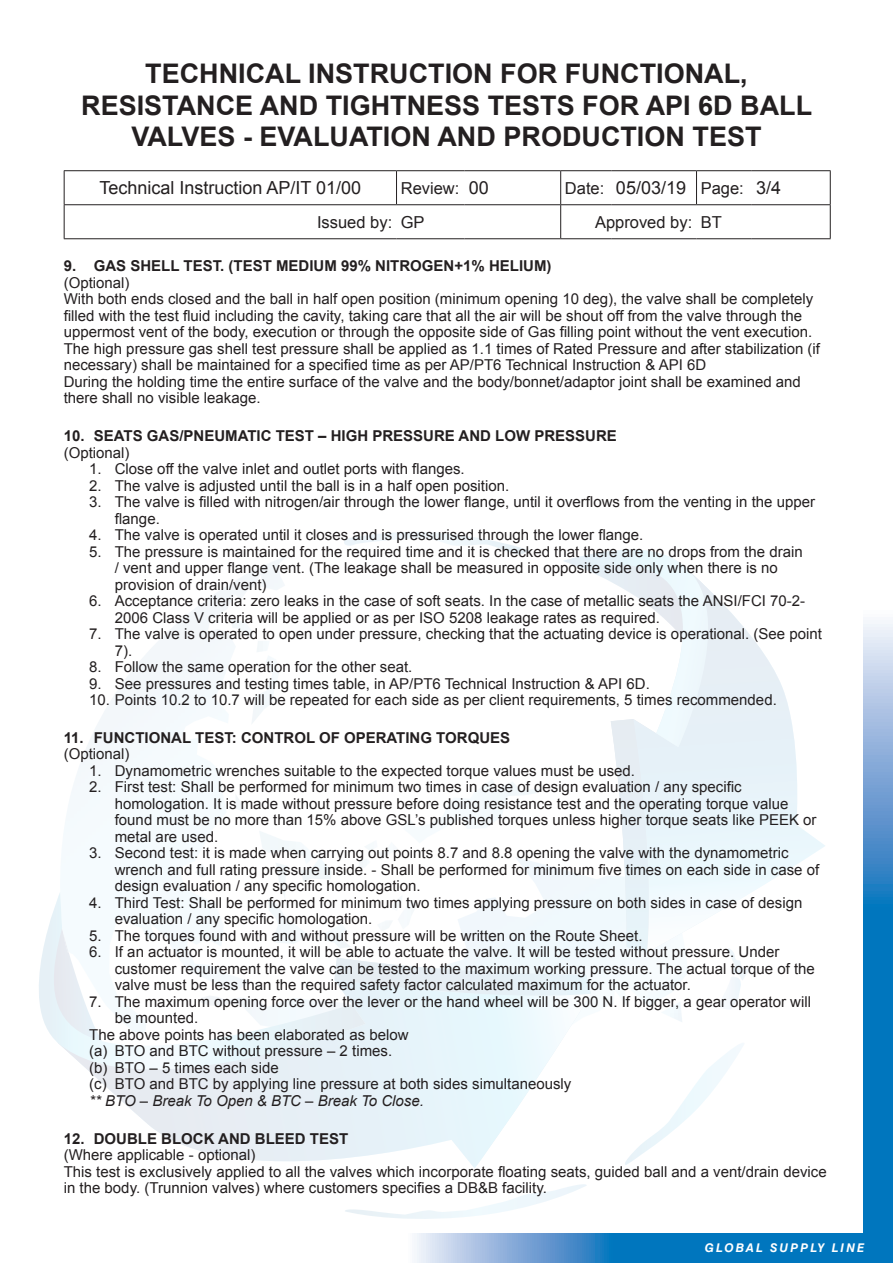
<style>
.page{position:relative;width:893px;height:1263px;background:#fff}
.page>*{position:absolute;margin:0;border:0;box-sizing:border-box;transform-origin:0 0}
.t1{font:700 27px/31.5px "Arial";color:#231f20;text-align:center}
.t2{font:18px "Arial";color:#231f20}
.t3{font:16.5px "Arial";color:#231f20}
.t4{font:15px/16.5px "Arial";color:#231f20}
.t5{font:700 15px "Arial";color:#231f20}
.t6{font:italic 15px "Arial";color:#231f20}
.t7{font:italic 700 12px "Swiss 721 BT";letter-spacing:.17em;color:#fff}
</style>
<div class="page">
<svg style="left:78px;top:571px;width:176px;height:199px"></svg>
<img style="left:231px;top:619px;width:23px;height:20px">
<img style="left:674px;top:1018px;width:8px;height:4px">
<svg style="left:752px;top:638px;width:73px;height:254px"></svg>
<svg style="left:131px;top:1018px;width:444px;height:150px"></svg>
<svg style="left:39px;top:892px;width:327px;height:217px"></svg>
<svg style="left:345px;top:1184px;width:242px;height:35px"></svg>
<svg style="left:625px;top:1043px;width:119px;height:122px"></svg>
<svg style="left:334px;top:532px;width:418px;height:486px"></svg>
<svg style="left:863px;top:620px;width:30px;height:643px;background:#3b8fca"></svg>
<svg style="left:414px;top:1233px;width:450px;height:30px;background:#3b8fca"></svg>
<hr style="left:64px;top:170px;width:332px;height:1px;background:#231f20">
<hr style="left:64px;top:171px;width:1px;height:33px;background:#231f20">
<hr style="left:396px;top:170px;width:69px;height:1px;background:#231f20">
<hr style="left:396px;top:171px;width:1px;height:33px;background:#231f20">
<hr style="left:465px;top:170px;width:96px;height:1px;background:#231f20">
<hr style="left:561px;top:170px;width:51px;height:1px;background:#231f20">
<hr style="left:560px;top:171px;width:1px;height:33px;background:#231f20">
<hr style="left:612px;top:170px;width:84px;height:1px;background:#231f20">
<hr style="left:696px;top:170px;width:56px;height:1px;background:#231f20">
<hr style="left:696px;top:171px;width:1px;height:33px;background:#231f20">
<hr style="left:752px;top:170px;width:79px;height:1px;background:#231f20">
<hr style="left:830px;top:171px;width:1px;height:33px;background:#231f20">
<hr style="left:64px;top:204px;width:332px;height:1px;background:#231f20">
<hr style="left:64px;top:205px;width:1px;height:33px;background:#231f20">
<hr style="left:396px;top:204px;width:69px;height:1px;background:#231f20">
<hr style="left:465px;top:204px;width:96px;height:1px;background:#231f20">
<hr style="left:561px;top:204px;width:51px;height:1px;background:#231f20">
<hr style="left:560px;top:205px;width:1px;height:33px;background:#231f20">
<hr style="left:612px;top:204px;width:84px;height:1px;background:#231f20">
<hr style="left:696px;top:204px;width:56px;height:1px;background:#231f20">
<hr style="left:752px;top:204px;width:79px;height:1px;background:#231f20">
<hr style="left:830px;top:205px;width:1px;height:33px;background:#231f20">
<hr style="left:64px;top:238px;width:332px;height:1px;background:#231f20">
<hr style="left:396px;top:238px;width:69px;height:1px;background:#231f20">
<hr style="left:465px;top:238px;width:96px;height:1px;background:#231f20">
<hr style="left:561px;top:238px;width:51px;height:1px;background:#231f20">
<hr style="left:612px;top:238px;width:84px;height:1px;background:#231f20">
<hr style="left:696px;top:238px;width:56px;height:1px;background:#231f20">
<hr style="left:752px;top:238px;width:79px;height:1px;background:#231f20">
<p class="t1" style="left:81px;top:59px;width:733px">TECHNICAL INSTRUCTION FOR FUNCTIONAL,<br>RESISTANCE AND TIGHTNESS TESTS FOR API 6D BALL<br>VALVES - EVALUATION AND PRODUCTION TEST</p>
<p class="t2" style="left:99px;top:176px;width:263px">Technical Instruction AP/IT 01/00</p>
<p class="t3" style="left:401px;top:177px;width:60px">Review:</p>
<p class="t2" style="left:469px;top:176px;width:22px">00</p>
<p class="t3" style="left:565px;top:177px;width:41px">Date:</p>
<p class="t2" style="left:616px;top:176px;width:72px">05/03/19</p>
<p class="t3" style="left:701px;top:177px;width:45px">Page:</p>
<p class="t2" style="left:756px;top:176px;width:27px">3/4</p>
<p class="t3" style="left:317px;top:211px;width:77px">Issued by:</p>
<p class="t3" style="left:401px;top:211px;width:25px">GP</p>
<p class="t3" style="left:595px;top:211px;width:99px">Approved by:</p>
<p class="t3" style="left:701px;top:211px;width:23px">BT</p>
<p class="t5" style="left:64px;top:256px;width:489px">9. GAS SHELL TEST. (TEST MEDIUM 99% NITROGEN+1% HELIUM)</p>
<p class="t4" style="left:64px;top:274px;width:67px">(Optional)</p>
<p class="t4" style="left:64px;top:291px;width:751px">With both ends closed and the ball in half open position (minimum opening 10 deg), the valve shall be completely filled with the test fluid including the cavity, taking care that all the air will be shout off from the valve through the uppermost vent of the body, execution or through the opposite side of Gas filling point without the vent execution.</p>
<p class="t4" style="left:64px;top:340px;width:758px">The high pressure gas shell test pressure shall be applied as 1.1 times of Rated Pressure and after stabilization (if necessary) shall be maintained for a specified time as per AP/PT6 Technical Instruction &amp; API 6D</p>
<p class="t4" style="left:64px;top:373px;width:739px">During the holding time the entire surface of the valve and the body/bonnet/adaptor joint shall be examined and there shall no visible leakage.</p>
<p class="t5" style="left:64px;top:426px;width:555px">10. SEATS GAS/PNEUMATIC TEST – HIGH PRESSURE AND LOW PRESSURE</p>
<p class="t4" style="left:64px;top:444px;width:67px">(Optional)</p>
<p class="t4" style="left:89px;top:461px;width:377px">1. Close off the valve inlet and outlet ports with flanges.</p>
<p class="t4" style="left:89px;top:477px;width:421px">2. The valve is adjusted until the ball is in a half open position.</p>
<p class="t4" style="left:115px;top:494px;width:702px;text-indent:-26px">3. The valve is filled with nitrogen/air through the lower flange, until it overflows from the venting in the upper flange.</p>
<p class="t4" style="left:89px;top:527px;width:556px">4. The valve is operated until it closes and is pressurised through the lower flange.</p>
<p class="t4" style="left:115px;top:543px;width:689px;text-indent:-26px">5. The pressure is maintained for the required time and it is checked that there are no drops from the drain / vent and upper flange vent. (The leakage shall be measured in opposite side only when there is no provision of drain/vent)</p>
<p class="t4" style="left:115px;top:593px;width:692px;text-indent:-26px">6. Acceptance criteria: zero leaks in the case of soft seats. In the case of metallic seats the ANSI/FCI 70-2-<br>2006 Class V criteria will be applied or as per ISO 5208 leakage rates as required.</p>
<p class="t4" style="left:115px;top:626px;width:709px;text-indent:-26px">7. The valve is operated to open under pressure, checking that the actuating device is operational. (See point<br>7).</p>
<p class="t4" style="left:89px;top:659px;width:325px">8. Follow the same operation for the other seat.</p>
<p class="t4" style="left:89px;top:675px;width:562px">9. See pressures and testing times table, in AP/PT6 Technical Instruction &amp; API 6D.</p>
<p class="t4" style="left:89px;top:692px;width:689px">10. Points 10.2 to 10.7 will be repeated for each side as per client requirements, 5 times recommended.</p>
<p class="t5" style="left:64px;top:728px;width:448px">11. FUNCTIONAL TEST: CONTROL OF OPERATING TORQUES</p>
<p class="t4" style="left:64px;top:746px;width:67px">(Optional)</p>
<p class="t4" style="left:89px;top:762px;width:547px">1. Dynamometric wrenches suitable to the expected torque values must be used.</p>
<p class="t4" style="left:115px;top:779px;width:703px;text-indent:-26px">2. First test: Shall be performed for minimum two times in case of design evaluation / any specific homologation. It is made without pressure before doing resistance test and the operating torque value found must be no more than 15% above GSL’s published torques unless higher torque seats like PEEK or metal are used.</p>
<p class="t4" style="left:115px;top:845px;width:706px;text-indent:-26px">3. Second test: it is made when carrying out points 8.7 and 8.8 opening the valve with the dynamometric wrench and full rating pressure inside. - Shall be performed for minimum five times on each side in case of design evaluation / any specific homologation.</p>
<p class="t4" style="left:115px;top:894px;width:689px;text-indent:-26px">4. Third Test: Shall be performed for minimum two times applying pressure on both sides in case of design evaluation / any specific homologation.</p>
<p class="t4" style="left:89px;top:927px;width:555px">5. The torques found with and without pressure will be written on the Route Sheet.</p>
<p class="t4" style="left:115px;top:944px;width:702px;text-indent:-26px">6. If an actuator is mounted, it will be able to actuate the valve. It will be tested without pressure. Under customer requirement the valve can be tested to the maximum working pressure. The actual torque of the valve must be less than the required safety factor calculated maximum for the actuator.</p>
<p class="t4" style="left:115px;top:993px;width:698px;text-indent:-26px">7. The maximum opening force over the lever or the hand wheel will be 300 N. If bigger, a gear operator will be mounted.</p>
<p class="t4" style="left:89px;top:1026px;width:321px">The above points has been elaborated as below</p>
<p class="t4" style="left:89px;top:1043px;width:304px">(a) BTO and BTC without pressure – 2 times.</p>
<p class="t4" style="left:89px;top:1059px;width:191px">(b) BTO – 5 times each side</p>
<p class="t4" style="left:89px;top:1076px;width:484px">(c) BTO and BTC by applying line pressure at both sides simultaneously</p>
<p class="t6" style="left:89px;top:1091px;width:336px">** BTO – Break To Open &amp; BTC – Break To Close.</p>
<p class="t5" style="left:64px;top:1128px;width:286px">12. DOUBLE BLOCK AND BLEED TEST</p>
<p class="t4" style="left:64px;top:1147px;width:193px">(Where applicable - optional)</p>
<p class="t4" style="left:64px;top:1163px;width:764px">This test is exclusively applied to all the valves which incorporate floating seats, guided ball and a vent/drain device in the body. (Trunnion valves) where customers specifies a DB&amp;B facility.</p>
<p class="t7" style="left:705px;top:1241px;width:161px">GLOBAL SUPPLY LINE</p>
</div>
